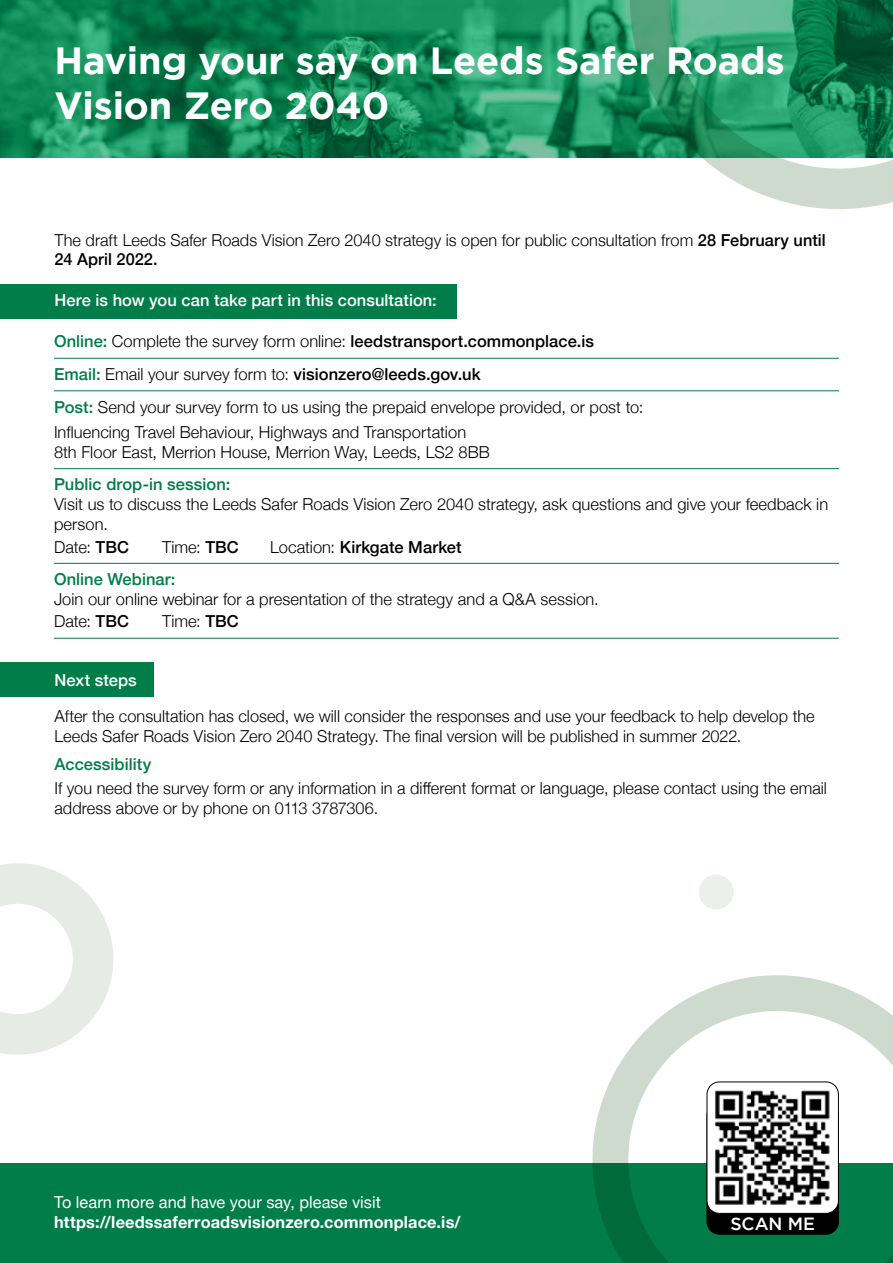
<style>
.page{position:relative;width:893px;height:1263px;background:#fff}
.page>*{position:absolute;margin:0;border:0;box-sizing:border-box;transform-origin:0 0}
.t1{font:700 37.8px/45.3px "Gotham";letter-spacing:-.005em;color:#fff}
.t2{font:500 17.7px "Gotham";color:#fff}
.t3{font:300 16.5px/19.8px "Helvetica Neue";letter-spacing:.005em;color:#000}
.t4{font:500 16.5px "Helvetica Neue";letter-spacing:.005em;color:#fff}
.t5{font:700 16.5px "Helvetica Neue";letter-spacing:.01em;color:#fff}
.t6{font:500 16.5px "Helvetica Neue";letter-spacing:.005em;color:#007d49}
.t7{font:16.5px "Helvetica Neue";letter-spacing:.005em;color:#fff}
.t8{font:500 16.5px "Helvetica Neue";letter-spacing:.005em;color:#000}
.s1{font-weight:500}
.s2{font-weight:500;color:#007d49}
.s3{font-weight:300}
</style>
<div class="page">
<div style="left:0;top:284px;width:456px;height:35px;background:#007d49"></div>
<div style="left:0;top:662px;width:153px;height:35px;background:#007d49"></div>
<img style="left:0;top:0;width:630px;height:157px">
<svg style="left:630px;top:0;width:263px;height:209px;background:#52a681"></svg>
<svg style="left:0;top:863px;width:113px;height:191px"></svg>
<div style="left:699px;top:874px;width:35px;height:35px;background:#ecf0eb;border-radius:50%"></div>
<hr style="left:54px;top:358px;width:785px;height:1px;background:#007d49">
<hr style="left:54px;top:391px;width:785px;height:1px;background:#007d49">
<hr style="left:54px;top:468px;width:785px;height:1px;background:#007d49">
<hr style="left:54px;top:563px;width:785px;height:1px;background:#007d49">
<hr style="left:54px;top:638px;width:785px;height:1px;background:#007d49">
<div style="left:0;top:1164px;width:893px;height:99px;background:#007d49"></div>
<svg style="left:592px;top:975px;width:301px;height:288px"></svg>
<div style="left:707px;top:1103px;width:131px;height:131px;background:#000;border-radius:13px"></div>
<div style="left:707px;top:1082px;width:131px;height:131px;background:#fff;border-radius:13px"></div>
<div style="left:707px;top:1081px;width:132px;height:133px;border:1px solid #000;border-radius:13px"></div>
<img style="left:714px;top:1090px;width:116px;height:115px">
<h1 class="t1" style="left:54px;top:37px;width:732px">Having your say on Leeds Safer Roads<br>Vision Zero 2040</h1>
<p class="t3" style="left:54px;top:229px;width:773px">The draft Leeds Safer Roads Vision Zero 2040 strategy is open for public consultation from <span class="s1">28 February until<br>24 April 2022.</span></p>
<p class="t4" style="left:54px;top:287px;width:384px">Here is how you can take part in this consultation:</p>
<p class="t3" style="left:54px;top:324px;width:591px;line-height:32.5px"><span class="s2">Online:</span> Complete the survey form online: <span class="s1">leedstransport.commonplace.is<br></span><span class="s2">Email:</span> Email your survey form to: <span class="s1">visionzero@leeds.gov.uk<br></span><span class="s2">Post:</span> Send your survey form to us using the prepaid envelope provided, or post to:</p>
<p class="t3" style="left:54px;top:421px;width:437px">Influencing Travel Behaviour, Highways and Transportation<br>8th Floor East, Merrion House, Merrion Way, Leeds, LS2 8BB</p>
<p class="t6" style="left:54px;top:471px;width:178px">Public drop-in session:</p>
<p class="t3" style="left:54px;top:493px;width:776px">Visit us to discuss the Leeds Safer Roads Vision Zero 2040 strategy, ask questions and give your feedback in person.</p>
<p class="t3" style="left:54px;top:535px;width:76px">Date: <span class="s1">TBC</span></p>
<p class="t3" style="left:162px;top:535px;width:78px">Time: <span class="s1">TBC</span></p>
<p class="t8" style="left:270px;top:533px;width:193px"><span class="s3">Location:</span> Kirkgate Market</p>
<p class="t6" style="left:54px;top:566px;width:123px">Online Webinar:</p>
<p class="t3" style="left:54px;top:586px;width:546px;line-height:22.5px">Join our online webinar for a presentation of the strategy and a Q&amp;A session.<br>Date: <span class="s1">TBC</span></p>
<p class="t3" style="left:162px;top:610px;width:78px">Time: <span class="s1">TBC</span></p>
<p class="t4" style="left:54px;top:666px;width:84px">Next steps</p>
<p class="t3" style="left:54px;top:705px;width:762px">After the consultation has closed, we will consider the responses and use your feedback to help develop the<br>Leeds Safer Roads Vision Zero 2040 Strategy. The final version will be published in summer 2022.</p>
<p class="t6" style="left:54px;top:751px;width:98px">Accessibility</p>
<p class="t3" style="left:54px;top:777px;width:774px">If you need the survey form or any information in a different format or language, please contact using the email address above or by phone on 0113 3787306.</p>
<p class="t7" style="left:54px;top:1190px;width:328px">To learn more and have your say, please visit</p>
<p class="t5" style="left:54px;top:1209px;width:408px">https://leedssaferroadsvisionzero.commonplace.is/</p>
<p class="t2" style="left:730px;top:1214px;width:86px">SCAN ME</p>
</div>
